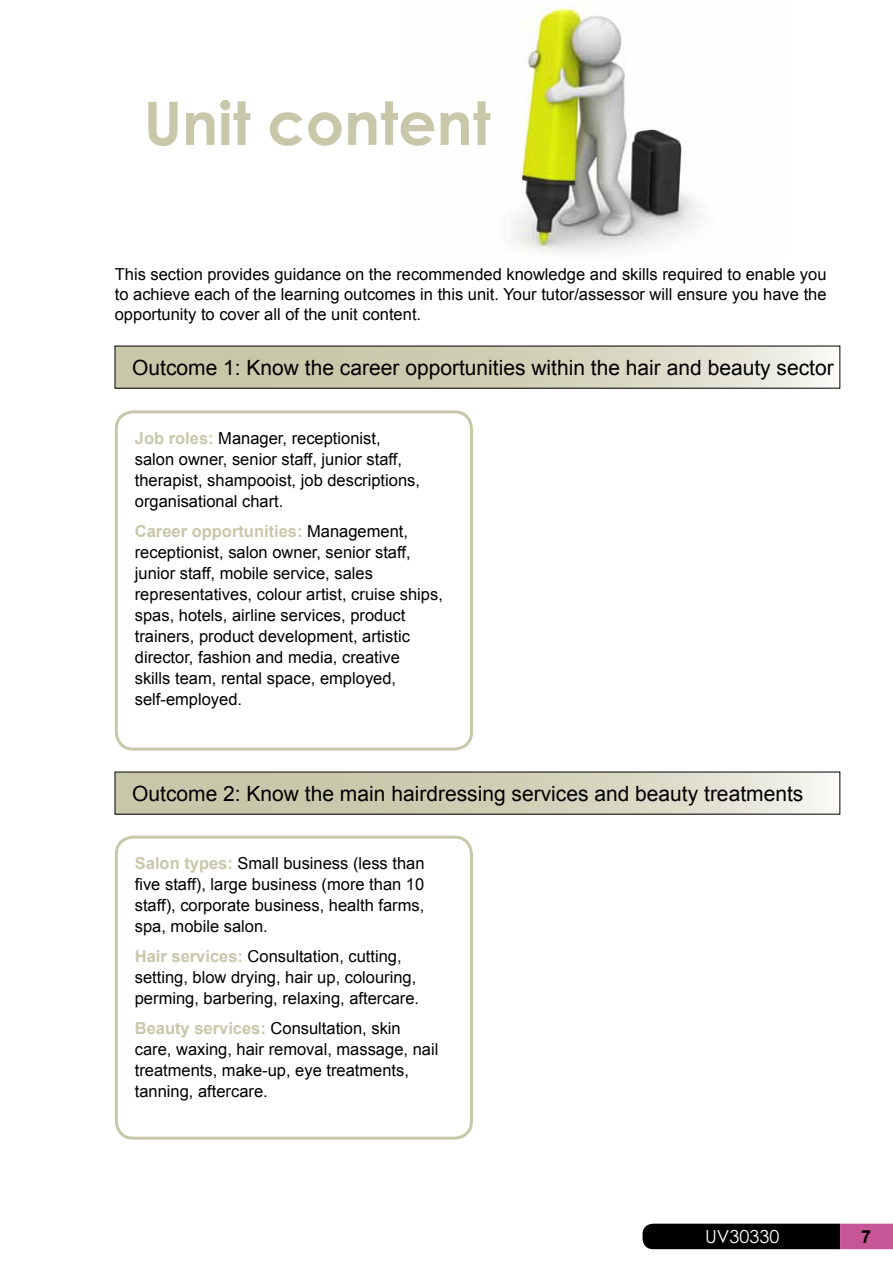
<style>
.page{position:relative;width:893px;height:1263px;background:#fff}
.page>*{position:absolute;margin:0;border:0;box-sizing:border-box;transform-origin:0 0}
.t1{font:700 60px "Century Gothic";color:#c9c7a9}
.t2{font:21px "Arial";color:#000}
.t3{font:18px "Century Gothic";color:#fff}
.t4{font:700 18px "Arial";color:#000}
.t5{font:16.5px/21px "Arial";color:#000}
.s1{font-weight:700;color:#c9c7a9}
</style>
<div class="page">
<img style="left:511px;top:3px;width:190px;height:251px">
<svg style="left:642px;top:1224px;width:251px;height:25px"></svg>
<svg style="left:117px;top:348px;width:709px;height:38px"></svg>
<div style="left:115px;top:410px;width:358px;height:340px;border:3px solid #c9c7a9;border-radius:17px"></div>
<svg style="left:117px;top:774px;width:709px;height:38px"></svg>
<div style="left:115px;top:836px;width:358px;height:304px;border:3px solid #c9c7a9;border-radius:17px"></div>
<h1 class="t1" style="left:144px;top:78px;width:348px">Unit content</h1>
<p class="t5" style="left:115px;top:265px;width:713px;line-height:19.8px;text-align:justify">This section provides guidance on the recommended knowledge and skills required to enable you to achieve each of the learning outcomes in this unit. Your tutor/assessor will ensure you have the opportunity to cover all of the unit content.</p>
<p class="t2" style="left:132px;top:354px;width:703px">Outcome 1: Know the career opportunities within the hair and beauty sector</p>
<p class="t5" style="left:135px;top:428px;width:287px"><span class="s1">Job roles:</span> Manager, receptionist, salon owner, senior staff, junior staff, therapist, shampooist, job descriptions, organisational chart.</p>
<p class="t5" style="left:135px;top:521px;width:310px"><span class="s1">Career opportunities:</span> Management, receptionist, salon owner, senior staff, junior staff, mobile service, sales representatives, colour artist, cruise ships, spas, hotels, airline services, product trainers, product development, artistic director, fashion and media, creative<br>skills team, rental space, employed, self‑employed.</p>
<p class="t2" style="left:132px;top:780px;width:673px">Outcome 2: Know the main hairdressing services and beauty treatments</p>
<p class="t5" style="left:135px;top:853px;width:291px;text-align:justify"><span class="s1">Salon types:</span> Small business (less than five staff), large business (more than 10 staff), corporate business, health farms, spa, mobile salon.</p>
<p class="t5" style="left:135px;top:946px;width:286px"><span class="s1">Hair services:</span> Consultation, cutting, setting, blow drying, hair up, colouring, perming, barbering, relaxing, aftercare.</p>
<p class="t5" style="left:135px;top:1018px;width:305px"><span class="s1">Beauty services:</span> Consultation, skin care, waxing, hair removal, massage, nail treatments, make-up, eye treatments, tanning, aftercare.</p>
<p class="t3" style="left:705px;top:1223px;width:76px">UV30330</p>
<p class="t4" style="left:861px;top:1225px;width:12px">7</p>
</div>
